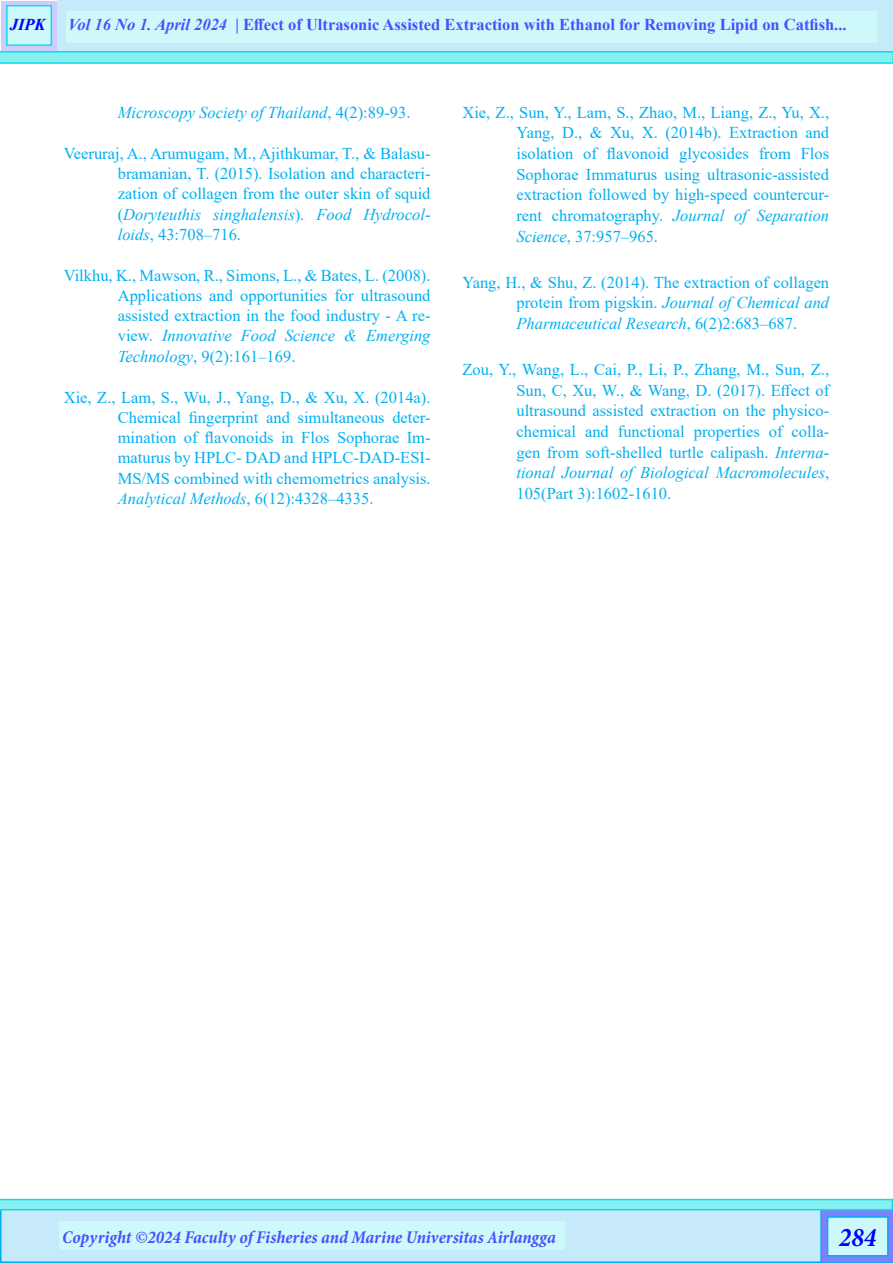
<style>
.page{position:relative;width:893px;height:1263px;background:#fff}
.page>*{position:absolute;margin:0;border:0;box-sizing:border-box;transform-origin:0 0}
.t1{font:italic 700 condensed 27px "Minion Pro";color:#00f}
.t2{font:italic 700 condensed 18px "Minion Pro";letter-spacing:-.005em;color:#4d4dff}
.Normal__Web{font:16.5px/20.7px "Times New Roman";color:#00b0f0;text-align:justify}
.t3{font:700 16.5px "Times New Roman";color:#4d4dff}
.Normal__Web-2{font:italic 16.5px "Times New Roman";color:#00b0f0}
.t4{font:italic 700 16.5px "Times New Roman";color:#00f}
.s1{font-style:italic}
.s2{font-style:normal}
</style>
<div class="page">
<svg style="left:0;top:0;width:893px;height:64px;background:#a4eaf5"></svg>
<svg style="left:0;top:1199px;width:893px;height:64px;background:#a6e5f6"></svg>
<div style="left:66px;top:11px;width:811px;height:31px;background:#cef9fa"></div>
<div style="left:60px;top:1222px;width:505px;height:28px;background:#cef9fa"></div>
<p class="t4" style="left:10px;top:13px;width:37px">JIPK</p>
<p class="t3" style="left:68px;top:13px;width:780px"><span class="s1">Vol 16 No 1. April 2024</span> | Effect of Ultrasonic Assisted Extraction with Ethanol for Removing Lipid on Catfish...</p>
<p class="Normal__Web-2" style="left:118px;top:101px;width:294px">Microscopy Society of Thailand<span class="s2">, 4(2):89-93.</span></p>
<p class="Normal__Web" style="left:118px;top:143px;width:314px;line-height:20.1px;text-indent:-54px">Veeruraj, A., Arumugam, M., Ajithkumar, T., &amp; Balasu&shy;bramanian, T. (2015). Isolation and characteri&shy;zation of collagen from the outer skin of squid (<span class="s1">Doryteuthis singhalensis</span>). <span class="s1">Food Hydrocol&shy;loids</span>, 43:708–716.</p>
<p class="Normal__Web" style="left:118px;top:265px;width:314px;line-height:20.1px;text-indent:-54px">Vilkhu, K., Mawson, R., Simons, L., &amp; Bates, L. (2008).<br>Applications and opportunities for ultrasound assisted extraction in the food industry - A re&shy;view. <span class="s1">Innovative Food Science &amp; Emerging Technology</span>, 9(2):161–169.</p>
<p class="Normal__Web" style="left:118px;top:387px;width:314px;line-height:20.1px;text-indent:-54px">Xie, Z., Lam, S., Wu, J., Yang, D., &amp; Xu, X. (2014a).<br>Chemical fingerprint and simultaneous deter&shy;mination of flavonoids in Flos Sophorae Im&shy;maturus by HPLC- DAD and HPLC-DAD-ESI-MS/MS combined with chemometrics analysis.<br><span class="s1">Analytical Methods</span>, 6(12):4328–4335.</p>
<p class="Normal__Web" style="left:516px;top:101px;width:314px;text-indent:-54px">Xie, Z., Sun, Y., Lam, S., Zhao, M., Liang, Z., Yu, X., Yang, D., &amp; Xu, X. (2014b). Extraction and isolation of flavonoid glycosides from Flos Sophorae Immaturus using ultrasonic-assisted extraction followed by high-speed countercur&shy;rent chromatography. <span class="s1">Journal of Separation Science</span>, 37:957–965.</p>
<p class="Normal__Web" style="left:516px;top:271px;width:314px;text-indent:-54px">Yang, H., &amp; Shu, Z. (2014). The extraction of collagen protein from pigskin. <span class="s1">Journal of Chemical and Pharmaceutical Research</span>, 6(2)2:683–687.</p>
<p class="Normal__Web" style="left:516px;top:359px;width:314px;text-indent:-54px">Zou, Y., Wang, L., Cai, P., Li, P., Zhang, M., Sun, Z., Sun, C, Xu, W., &amp; Wang, D. (2017). Effect of ultrasound assisted extraction on the physico&shy;chemical and functional properties of colla&shy;gen from soft-shelled turtle calipash. <span class="s1">Interna&shy;tional Journal of Biological Macromolecules</span>, 105(Part 3):1602-1610.</p>
<p class="t2" style="left:62px;top:1225px;width:495px">Copyright ©2024 Faculty of Fisheries and Marine Universitas Airlangga</p>
<p class="t1" style="left:839px;top:1219px;width:39px">284</p>
</div>
